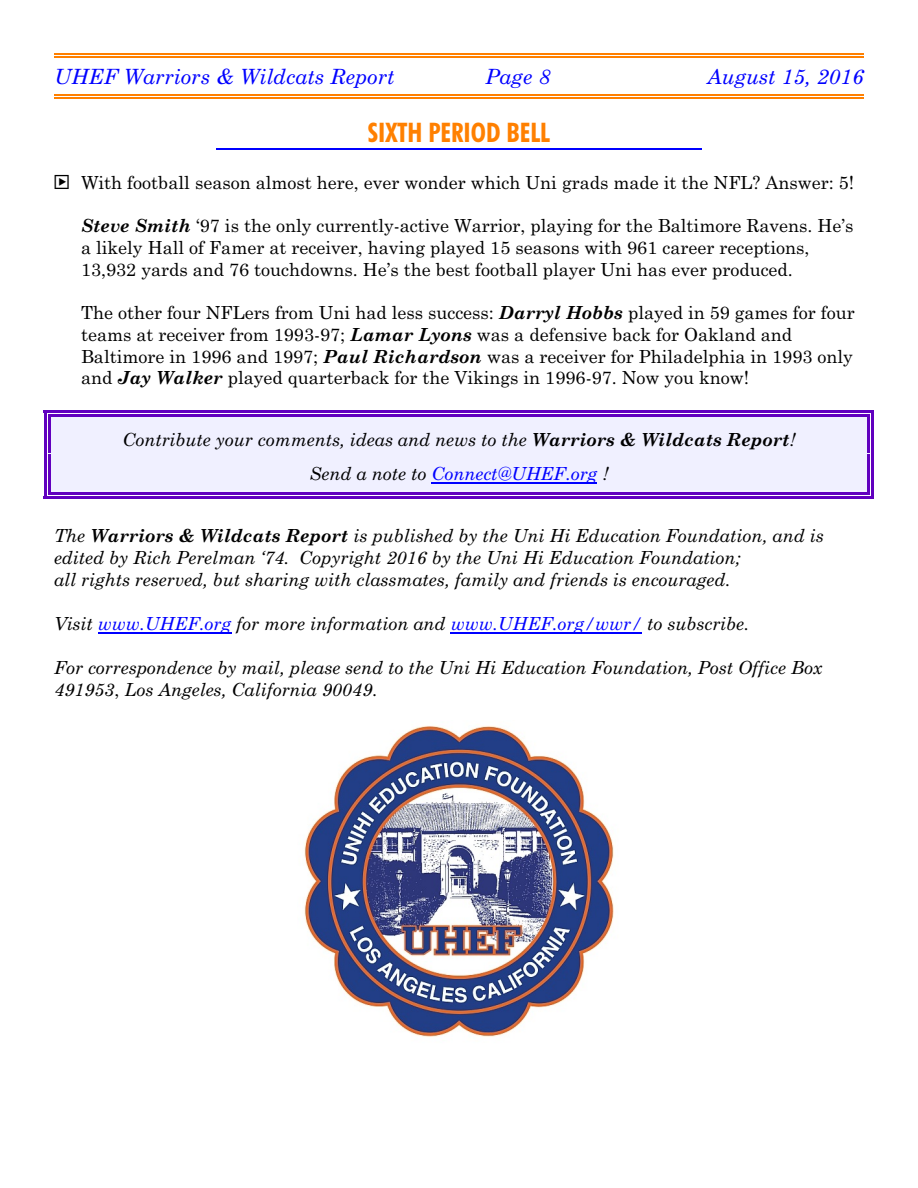
<style>
.page{position:relative;width:918px;height:1188px;background:#fff}
.page>*{position:absolute;margin:0;border:0;box-sizing:border-box;transform-origin:0 0}
.t1{font:700 condensed 27px "Futura BT";color:#ff8000}
.t2{font:italic 21px "Century Schoolbook";color:#00f}
.t3{font:18px/21.8px "Century Schoolbook";color:#000}
.t4{font:italic 18px/22px "Century Schoolbook";color:#000}
.s1{font-weight:700;font-style:italic}
.s2{font-weight:700}
.s3{color:#00f}
.s4{font-style:normal}
</style>
<div class="page">
<hr style="left:54px;top:54px;width:810px;height:1px;background:#ff8000">
<hr style="left:54px;top:57px;width:810px;height:1px;background:#ff8000">
<hr style="left:54px;top:94px;width:810px;height:1px;background:#ff8000">
<hr style="left:54px;top:97px;width:810px;height:1px;background:#ff8000">
<div style="left:48px;top:414px;width:822px;height:14px;background:#f0f0ff"></div>
<hr style="left:48px;top:414px;width:3px;height:14px;background:#6100bf">
<hr style="left:867px;top:414px;width:3px;height:14px;background:#6100bf">
<hr style="left:48px;top:414px;width:822px;height:3px;background:#6100bf">
<hr style="left:44px;top:410px;width:2px;height:25px;background:#6100bf">
<hr style="left:871px;top:410px;width:3px;height:25px;background:#6100bf">
<hr style="left:44px;top:410px;width:830px;height:3px;background:#6100bf">
<div style="left:48px;top:428px;width:822px;height:25px;background:#f0f0ff"></div>
<hr style="left:48px;top:428px;width:3px;height:25px;background:#6100bf">
<hr style="left:867px;top:428px;width:3px;height:25px;background:#6100bf">
<hr style="left:44px;top:421px;width:2px;height:39px;background:#6100bf">
<hr style="left:871px;top:421px;width:3px;height:39px;background:#6100bf">
<div style="left:48px;top:454px;width:822px;height:8px;background:#f0f0ff"></div>
<svg style="left:48px;top:454px;width:3px;height:8px"></svg>
<svg style="left:867px;top:454px;width:3px;height:8px"></svg>
<div style="left:48px;top:462px;width:822px;height:25px;background:#f0f0ff"></div>
<hr style="left:48px;top:462px;width:3px;height:24px;background:#6100bf">
<hr style="left:867px;top:462px;width:3px;height:24px;background:#6100bf">
<hr style="left:44px;top:454px;width:2px;height:40px;background:#6100bf">
<hr style="left:871px;top:454px;width:3px;height:40px;background:#6100bf">
<div style="left:48px;top:487px;width:822px;height:8px;background:#f0f0ff"></div>
<svg style="left:867px;top:487px;width:3px;height:5px"></svg>
<hr style="left:48px;top:492px;width:822px;height:3px;background:#6100bf">
<svg style="left:44px;top:480px;width:7px;height:16px"></svg>
<hr style="left:871px;top:480px;width:3px;height:19px;background:#6100bf">
<hr style="left:44px;top:496px;width:830px;height:3px;background:#6100bf">
<hr style="left:431px;top:482px;width:166px;height:1px;background:#00f">
<hr style="left:98px;top:632px;width:133px;height:1px;background:#00f">
<hr style="left:451px;top:632px;width:191px;height:1px;background:#00f">
<hr style="left:216px;top:148px;width:486px;height:2px;background:#00f">
<img style="left:304px;top:726px;width:310px;height:311px">
<p class="t2" style="left:54px;top:69px;width:342px">UHEF Warriors &amp; Wildcats Report</p>
<p class="t2" style="left:486px;top:69px;width:66px">Page 8</p>
<p class="t2" style="left:707px;top:69px;width:158px">August 15, 2016</p>
<h1 class="t1" style="left:368px;top:122px;width:183px">SIXTH PERIOD BELL</h1>
<p class="t3" style="left:81px;top:173px;width:775px">With football season almost here, ever wonder which Uni grads made it the NFL? Answer: 5!</p>
<p class="t3" style="left:81px;top:217px;width:774px"><span class="s1">Steve Smith</span> ‘97 is the only currently-active Warrior, playing for the Baltimore Ravens. He’s a likely Hall of Famer at receiver, having played 15 seasons with 961 career receptions,<br>13,932 yards and 76 touchdowns. He’s the best football player Uni has ever produced.</p>
<p class="t3" style="left:81px;top:303px;width:775px">The other four NFLers from Uni had less success: <span class="s1">Darryl Hobbs</span> played in 59 games for four teams at receiver from 1993-97; <span class="s1">Lamar Lyons</span> was a defensive back for Oakland and Baltimore in 1996 and 1997; <span class="s1">Paul Richardson</span> was a receiver for Philadelphia in 1993 only and <span class="s1">Jay Walker</span> played quarterback for the Vikings in 1996-97. Now you know!</p>
<p class="t4" style="left:122px;top:425px;width:675px;line-height:33.3px;text-align:center">Contribute your comments, ideas and news to the <span class="s2">Warriors &amp; Wildcats Report</span>!<br>Send a note to <span class="s3">Connect@UHEF.org</span> !</p>
<p class="t4" style="left:54px;top:526px;width:771px">The <span class="s2">Warriors &amp; Wildcats Report</span> is published by the Uni Hi Education Foundation, and is edited by Rich Perelman ‘74. Copyright 2016 by the Uni Hi Education Foundation;<br>all rights reserved, but sharing with classmates, family and friends is encouraged.</p>
<p class="t4" style="left:54px;top:614px;width:697px">Visit <span class="s3">www.UHEF.org</span> for more information and <span class="s3">www.UHEF.org/wwr/</span> to subscribe.</p>
<p class="t4" style="left:54px;top:658px;width:770px">For correspondence by mail, please send to the Uni Hi Education Foundation, Post Office Box<br>491953<span class="s4">,</span> Los Angeles, California 90049<span class="s4">.</span></p>
</div>
